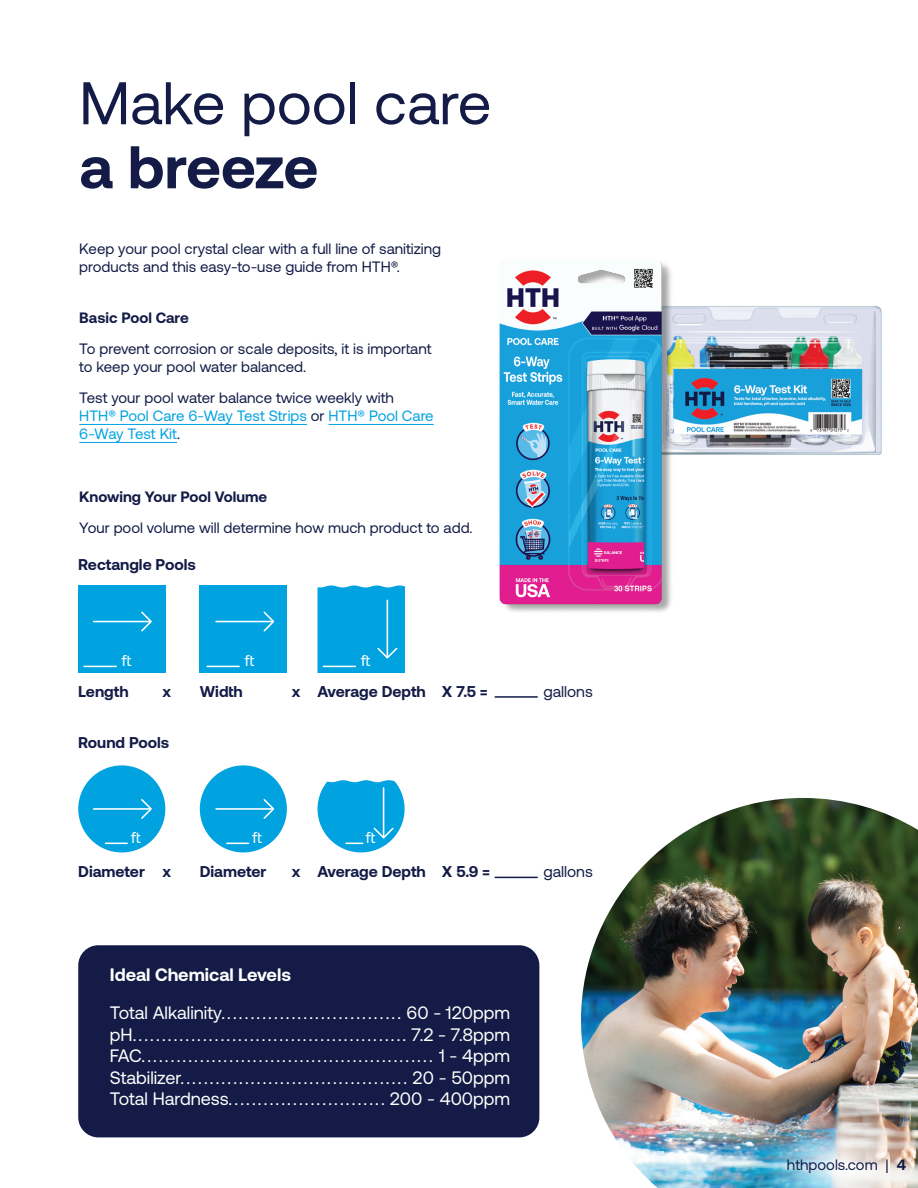
<style>
.page{position:relative;width:918px;height:1188px;background:#fff}
.page>*{position:absolute;margin:0;border:0;box-sizing:border-box;transform-origin:0 0}
.t1{font:60px "Aeonik";color:#131b46}
.t2{font:700 60px "Aeonik";letter-spacing:-.015em;color:#131b46}
.t3{font:18px/21.6px "Aeonik";color:#fff;text-align:justify}
.t4{font:700 18px "Aeonik";color:#fff}
.t5{font:700 15.6px "Aeonik";color:#131b46}
.t6{font:15.6px "Aeonik";color:#131b46}
.t7{font:15.6px "Aeonik";letter-spacing:.035em;color:#fff}
.t8{font:15px/18px "Aeonik";color:#131b46}
.t9{font:15px/18px "Aeonik";color:#00a3e0}
.t10{font:700 15px "Aeonik";color:#131b46}
.s1{color:#131b46}
.s2{font-weight:700}
</style>
<div class="page">
<img style="left:581px;top:798px;width:337px;height:390px">
<hr style="left:79px;top:424px;width:228px;height:1px;background:#00a3e0">
<hr style="left:329px;top:424px;width:105px;height:1px;background:#00a3e0">
<hr style="left:79px;top:442px;width:98px;height:1px;background:#00a3e0">
<div style="left:78px;top:585px;width:87px;height:88px;background:#00a3e0"></div>
<div style="left:200px;top:585px;width:87px;height:88px;background:#00a3e0"></div>
<hr style="left:94px;top:621px;width:56px;height:1px;background:#fff">
<svg style="left:140px;top:611px;width:12px;height:21px"></svg>
<hr style="left:216px;top:621px;width:56px;height:1px;background:#fff">
<svg style="left:262px;top:611px;width:13px;height:21px"></svg>
<div style="left:318px;top:585px;width:87px;height:88px;background:#00a3e0"></div>
<hr style="left:84px;top:666px;width:32px;height:1px;background:#fff">
<hr style="left:207px;top:666px;width:32px;height:1px;background:#fff">
<hr style="left:323px;top:666px;width:32px;height:1px;background:#fff">
<hr style="left:495px;top:696px;width:43px;height:2px;background:#131b46">
<div style="left:78px;top:945px;width:461px;height:192px;background:#131b46;border-radius:20px"></div>
<div style="left:78px;top:765px;width:87px;height:87px;background:#00a3e0;border-radius:44px"></div>
<div style="left:200px;top:765px;width:87px;height:87px;background:#00a3e0;border-radius:44px"></div>
<hr style="left:94px;top:808px;width:56px;height:2px;background:#fff">
<svg style="left:140px;top:799px;width:12px;height:20px"></svg>
<hr style="left:216px;top:808px;width:56px;height:2px;background:#fff">
<svg style="left:262px;top:799px;width:13px;height:20px"></svg>
<svg style="left:106px;top:843px;width:21px;height:1px"></svg>
<svg style="left:318px;top:780px;width:87px;height:72px"></svg>
<svg style="left:227px;top:843px;width:22px;height:1px"></svg>
<hr style="left:495px;top:877px;width:43px;height:1px;background:#131b46">
<img style="left:742px;top:306px;width:140px;height:149px">
<img style="left:433px;top:260px;width:309px;height:352px">
<img style="left:762px;top:1112px;width:153px;height:76px">
<h1 class="t1" style="left:79px;top:70px;width:414px">Make pool care</h1>
<h1 class="t2" style="left:79px;top:133px;width:241px">a breeze</h1>
<p class="t8" style="left:79px;top:240px;width:363px">Keep your pool crystal clear with a full line of sanitizing products and this easy-to-use guide from HTH®.</p>
<p class="t10" style="left:79px;top:309px;width:111px">Basic Pool Care</p>
<p class="t8" style="left:79px;top:340px;width:353px">To prevent corrosion or scale deposits, it is important to keep your pool water balanced.</p>
<p class="t9" style="left:79px;top:389px;width:356px"><span class="s1">Test your pool water balance twice weekly with<br></span>HTH® Pool Care 6-Way Test Strips <span class="s1">or</span> HTH® Pool Care<br>6-Way Test Kit<span class="s1">.</span></p>
<p class="t10" style="left:79px;top:488px;width:190px">Knowing Your Pool Volume</p>
<p class="t8" style="left:79px;top:519px;width:395px">Your pool volume will determine how much product to add.</p>
<p class="t5" style="left:78px;top:555px;width:119px">Rectangle Pools</p>
<p class="t7" style="left:122px;top:652px;width:11px">ft</p>
<p class="t7" style="left:245px;top:652px;width:11px">ft</p>
<p class="t7" style="left:361px;top:652px;width:11px">ft</p>
<p class="t5" style="left:78px;top:683px;width:52px">Length</p>
<p class="t5" style="left:163px;top:683px;width:10px">x</p>
<p class="t5" style="left:200px;top:683px;width:45px">Width</p>
<p class="t5" style="left:292px;top:683px;width:198px">x Average Depth X 7.5 =</p>
<p class="t5" style="left:78px;top:734px;width:93px">Round Pools</p>
<p class="t7" style="left:131px;top:829px;width:11px">ft</p>
<p class="t7" style="left:253px;top:829px;width:11px">ft</p>
<p class="t7" style="left:366px;top:829px;width:11px">ft</p>
<p class="t5" style="left:78px;top:863px;width:94px">Diameter x</p>
<p class="t5" style="left:200px;top:863px;width:68px">Diameter</p>
<p class="t5" style="left:292px;top:863px;width:200px">x Average Depth X 5.9 =</p>
<p class="t6" style="left:543px;top:683px;width:51px">gallons</p>
<p class="t6" style="left:543px;top:863px;width:51px">gallons</p>
<p class="t4" style="left:110px;top:965px;width:183px">Ideal Chemical Levels</p>
<p class="t3" style="left:110px;top:1002px;width:402px">Total Alkalinity............................... 60 - 120ppm pH............................................... 7.2 - 7.8ppm FAC.................................................. 1 - 4ppm Stabilizer....................................... 20 - 50ppm Total Hardness...........................200 - 400ppm</p>
<p class="t8" style="left:787px;top:1156px;width:121px">hthpools.com | <span class="s2">4</span></p>
</div>
